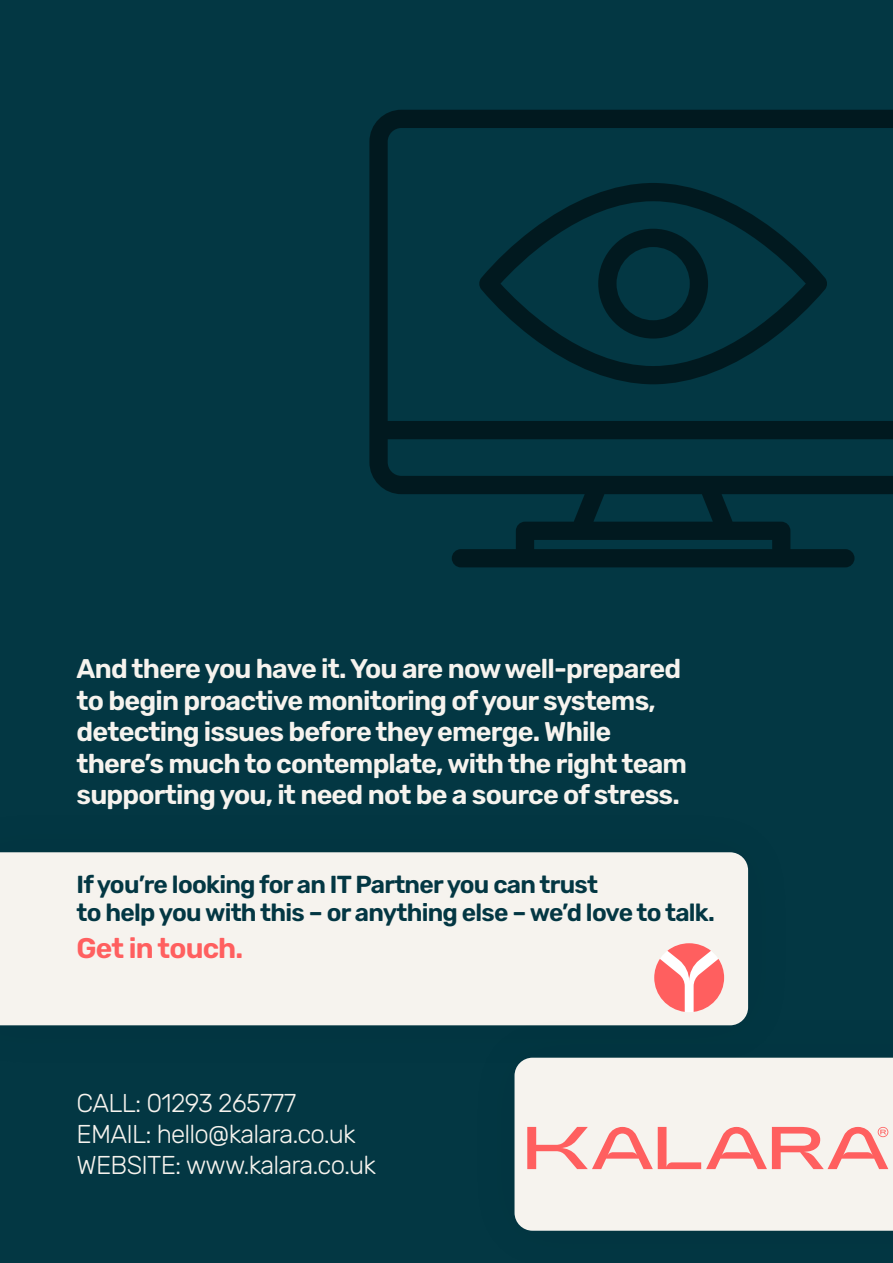
<style>
.page{position:relative;width:893px;height:1263px;background:#033743}
.page>*{position:absolute;margin:0;border:0;box-sizing:border-box;transform-origin:0 0}
.t1{font:600 28.35px "Rubik";letter-spacing:-.03em;color:#ff5f5f}
.t2{font:600 27px/31.5px "Rubik";letter-spacing:-.03em;color:#f6f3ee}
.Body_Text{font:300 25.8px "Rubik";letter-spacing:-.03em;color:#f6f3ee}
.t3{font:600 24.6px/28.2px "Rubik";letter-spacing:-.03em;color:#033743}
</style>
<div class="page">
<div style="left:0;top:852px;width:748px;height:173px;background:#f6f3ee"></div>
<svg style="left:369px;top:110px;width:524px;height:457px"></svg>
<svg style="left:479px;top:183px;width:349px;height:201px"></svg>
<svg style="left:654px;top:943px;width:70px;height:61px;background:#fd9a99"></svg>
<div style="left:461px;top:1004px;width:432px;height:259px;background:#000;opacity:.07"></div>
<div style="left:514px;top:1058px;width:379px;height:173px;background:#f6f3ee"></div>
<svg style="left:527px;top:1127px;width:361px;height:42px;background:#f9bdba"></svg>
<p class="t2" style="left:77px;top:654px;width:612px">And there you have it. You are now well-prepared to begin proactive monitoring of your systems, detecting issues before they emerge. While there’s much to contemplate, with the right team supporting you, it need not be a source of stress.</p>
<p class="t3" style="left:77px;top:871px;width:640px">If you’re looking for an IT Partner you can trust<br>to help you with this – or anything else – we’d love to talk.</p>
<p class="t1" style="left:77px;top:932px;width:168px">Get in touch.</p>
<p class="Body_Text" style="left:77px;top:1088px;width:221px">CALL: 01293 265777</p>
<p class="Body_Text" style="left:77px;top:1119px;width:281px">EMAIL: hello@kalara.co.uk</p>
<p class="Body_Text" style="left:77px;top:1150px;width:301px">WEBSITE: www.kalara.co.uk</p>
</div>
